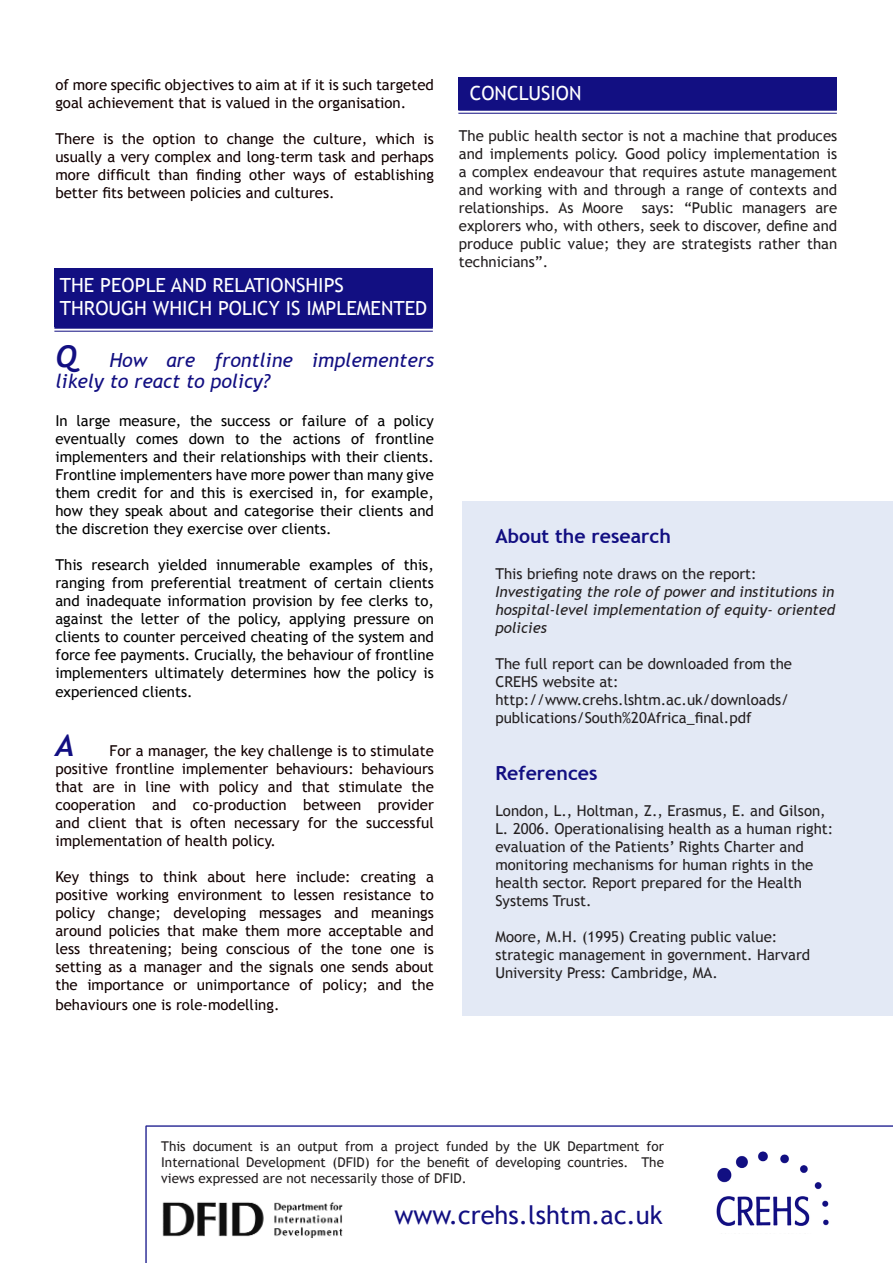
<style>
.page{position:relative;width:893px;height:1263px;background:#fff}
.page>*{position:absolute;margin:0;border:0;box-sizing:border-box;transform-origin:0 0}
.t1{font:25.5px "Trebuchet MS";color:#120f82}
.t2{font:19.5px "Trebuchet MS";color:#fff}
.t3{font:italic 19.5px/21px "Trebuchet MS";color:#120f82}
.t4{font:700 19.5px "Trebuchet MS";color:#120f82}
.t5{font:15px/18px "Trebuchet MS";color:#120000;text-align:justify}
.t6{font:15px/18px "Trebuchet MS";color:#231f20}
.t7{font:15px/18px "Trebuchet MS";color:#000;text-align:justify}
.t8{font:italic 15px/18px "Trebuchet MS";color:#231f20}
.t9{font:13.5px/16.2px "Trebuchet MS";color:#231f20;text-align:justify}
.s1{font-family:"Trebuchet";font-weight:700;font-size:30px}
.s2{font-family:"Trebuchet";font-weight:700;font-style:italic;font-size:30px;color:#120f82}
.s3{font-style:normal}
</style>
<div class="page">
<svg style="left:145px;top:1125px;width:748px;height:138px"></svg>
<img style="left:159px;top:1199px;width:184px;height:41px">
<img style="left:703px;top:1139px;width:137px;height:94px">
<div style="left:54px;top:268px;width:379px;height:58px;background:#120f82"></div>
<div style="left:458px;top:77px;width:378px;height:32px;background:#120f82"></div>
<div style="left:462px;top:501px;width:431px;height:514px;background:#e3e9f5"></div>
<hr style="left:54px;top:326px;width:379px;height:3px;background:#120f82">
<hr style="left:54px;top:331px;width:379px;height:1px;background:#120f82">
<hr style="left:458px;top:108px;width:379px;height:3px;background:#120f82">
<hr style="left:458px;top:113px;width:379px;height:1px;background:#120f82">
<p class="t5" style="left:55px;top:76px;width:380px">of more specific objectives to aim at if it is such targeted goal achievement that is valued in the organisation.</p>
<p class="t5" style="left:55px;top:130px;width:380px">There is the option to change the culture, which is usually a very complex and long-term task and perhaps more difficult than finding other ways of establishing better fits between policies and cultures.</p>
<p class="t2" style="left:60px;top:273px;width:286px">THE PEOPLE AND RELATIONSHIPS</p>
<p class="t2" style="left:60px;top:297px;width:369px">THROUGH WHICH POLICY IS IMPLEMENTED</p>
<p class="t3" style="left:55px;top:350px;width:380px"><span class="s1">Q</span> How are frontline implementers likely to react to policy?</p>
<p class="t7" style="left:55px;top:412px;width:380px">In large measure, the success or failure of a policy eventually comes down to the actions of frontline implementers and their relationships with their clients.<br>Frontline implementers have more power than many give them credit for and this is exercised in, for example, how they speak about and categorise their clients and the discretion they exercise over clients.</p>
<p class="t7" style="left:55px;top:556px;width:380px">This research yielded innumerable examples of this, ranging from preferential treatment of certain clients and inadequate information provision by fee clerks to, against the letter of the policy, applying pressure on clients to counter perceived cheating of the system and force fee payments. Crucially, the behaviour of frontline implementers ultimately determines how the policy is</p>
<p class="t7" style="left:55px;top:683px;width:139px">experienced clients.</p>
<p class="t5" style="left:55px;top:742px;width:380px"><span class="s2">A</span> For a manager, the key challenge is to stimulate positive frontline implementer behaviours: behaviours that are in line with policy and that stimulate the cooperation and co-production between provider and client that is often necessary for the successful implementation of health policy.</p>
<p class="t5" style="left:55px;top:868px;width:380px">Key things to think about here include: creating a positive working environment to lessen resistance to policy change; developing messages and meanings around policies that make them more acceptable and less threatening; being conscious of the tone one is setting as a manager and the signals one sends about the importance or unimportance of policy; and the</p>
<p class="t5" style="left:55px;top:995px;width:226px">behaviours one is role-modelling.</p>
<p class="t2" style="left:470px;top:82px;width:113px">CONCLUSION</p>
<p class="t6" style="left:459px;top:127px;width:380px;text-align:justify">The public health sector is not a machine that produces and implements policy. Good policy implementation is a complex endeavour that requires astute management and working with and through a range of contexts and relationships. As Moore says: “Public managers are explorers who, with others, seek to discover, define and produce public value; they are strategists rather than technicians”.</p>
<p class="t4" style="left:495px;top:524px;width:177px">About the research</p>
<p class="t8" style="left:495px;top:565px;width:341px"><span class="s3">This briefing note draws on the report:<br></span>Investigating the role of power and institutions in hospital-level implementation of equity- oriented policies</p>
<p class="t6" style="left:495px;top:655px;width:298px">The full report can be downloaded from the<br>CREHS website at:</p>
<p class="t6" style="left:495px;top:691px;width:295px">http://www.crehs.lshtm.ac.uk/downloads/ publications/South%20Africa_final.pdf</p>
<p class="t4" style="left:495px;top:761px;width:104px">References</p>
<p class="t6" style="left:495px;top:802px;width:339px">London, L., Holtman, Z., Erasmus, E. and Gilson, L. 2006. Operationalising health as a human right: evaluation of the Patients’ Rights Charter and monitoring mechanisms for human rights in the health sector. Report prepared for the Health Systems Trust.</p>
<p class="t6" style="left:495px;top:928px;width:316px">Moore, M.H. (1995) Creating public value: strategic management in government. Harvard<br>University Press: Cambridge, MA.</p>
<p class="t9" style="left:161px;top:1138px;width:504px">This document is an output from a project funded by the UK Department for International Development (DFID) for the benefit of developing countries. The views expressed are not necessarily those of DFID.</p>
<p class="t1" style="left:395px;top:1200px;width:270px">www.crehs.lshtm.ac.uk</p>
</div>
